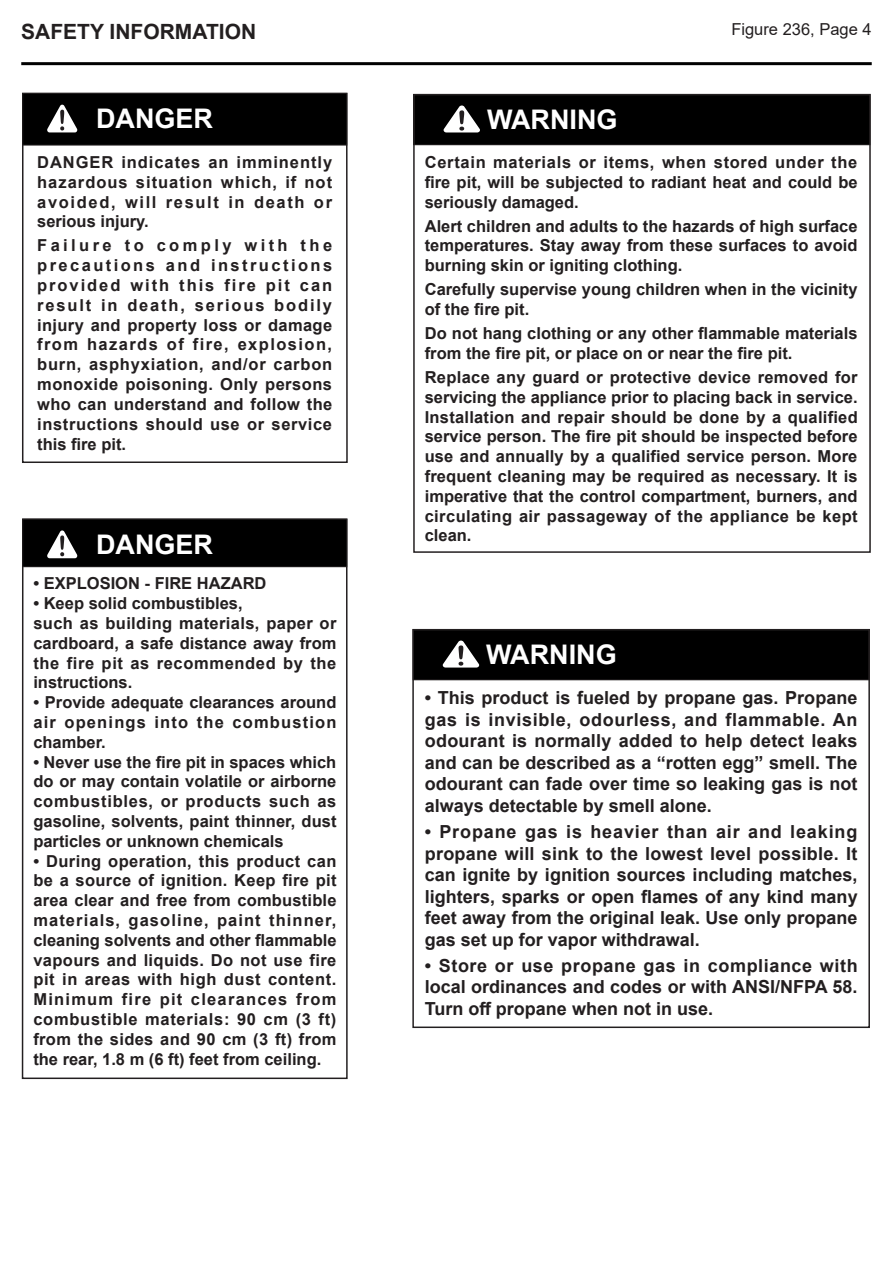
<style>
.page{position:relative;width:893px;height:1263px;background:#fff}
.page>*{position:absolute;margin:0;border:0;box-sizing:border-box;transform-origin:0 0}
.t1{font:700 27px "Arial";color:#fff}
.t2{font:700 21px "Arial";color:#231f20}
.t3{font:700 18px/21.6px "Arial";color:#231f20;text-align:justify}
.t4{font:700 16.5px/19.8px "Arial";color:#231f20;text-align:justify}
.t5{font:16.5px "Arial";color:#231f20}
</style>
<div class="page">
<div style="left:414px;top:95px;width:456px;height:50px;background:#000"></div>
<div style="left:414px;top:94px;width:456px;height:51px;border:1px solid #231f20"></div>
<svg style="left:443px;top:105px;width:37px;height:27px"></svg>
<div style="left:413px;top:94px;width:458px;height:459px;border:2px solid #231f20"></div>
<div style="left:413px;top:630px;width:456px;height:50px;background:#000"></div>
<div style="left:413px;top:629px;width:456px;height:51px;border:1px solid #231f20"></div>
<svg style="left:442px;top:640px;width:38px;height:27px"></svg>
<div style="left:412px;top:629px;width:458px;height:399px;border:2px solid #231f20"></div>
<div style="left:22px;top:93px;width:326px;height:370px;border:2px solid #231f20"></div>
<div style="left:23px;top:93px;width:324px;height:52px;background:#000"></div>
<div style="left:23px;top:93px;width:324px;height:52px;border:1px solid #231f20"></div>
<svg style="left:47px;top:104px;width:31px;height:28px"></svg>
<div style="left:22px;top:518px;width:326px;height:561px;border:2px solid #231f20"></div>
<div style="left:23px;top:519px;width:324px;height:48px;background:#000"></div>
<div style="left:23px;top:519px;width:324px;height:48px;border:1px solid #231f20"></div>
<svg style="left:47px;top:530px;width:31px;height:28px"></svg>
<hr style="left:21px;top:62px;width:851px;height:3px;background:#000">
<p class="t2" style="left:21px;top:17px;width:236px">SAFETY INFORMATION</p>
<p class="t5" style="left:731px;top:18px;width:142px">Figure 236, Page 4</p>
<p class="t1" style="left:96px;top:100px;width:118px">DANGER</p>
<p class="t4" style="left:37px;top:152px;width:296px">DANGER indicates an imminently hazardous situation which, if not avoided, will result in death or serious injury.</p>
<p class="t4" style="left:37px;top:236px;width:297px">Failure to comply with the precautions and instructions provided with this fire pit can result in death, serious bodily injury and property loss or damage from hazards of fire, explosion, burn, asphyxiation, and/or carbon monoxide poisoning. Only persons who can understand and follow the instructions should use or service this fire pit.</p>
<p class="t1" style="left:96px;top:525px;width:118px">DANGER</p>
<p class="t4" style="left:33px;top:574px;width:235px">• EXPLOSION - FIRE HAZARD</p>
<p class="t4" style="left:33px;top:594px;width:211px">• Keep solid combustibles,</p>
<p class="t4" style="left:33px;top:613px;width:305px">such as building materials, paper or cardboard, a safe distance away from the fire pit as recommended by the instructions.</p>
<p class="t4" style="left:33px;top:693px;width:305px">• Provide adequate clearances around air openings into the combustion chamber.</p>
<p class="t4" style="left:33px;top:752px;width:305px">• Never use the fire pit in spaces which do or may contain volatile or airborne combustibles, or products such as gasoline, solvents, paint thinner, dust particles or unknown chemicals</p>
<p class="t4" style="left:33px;top:851px;width:305px">• During operation, this product can be a source of ignition. Keep fire pit area clear and free from combustible materials, gasoline, paint thinner, cleaning solvents and other flammable vapours and liquids. Do not use fire pit in areas with high dust content.<br>Minimum fire pit clearances from combustible materials: 90 cm (3 ft) from the sides and 90 cm (3 ft) from the rear, 1.8 m (6 ft) feet from ceiling.</p>
<p class="t1" style="left:487px;top:101px;width:132px">WARNING</p>
<p class="t4" style="left:425px;top:152px;width:434px">Certain materials or items, when stored under the fire pit, will be subjected to radiant heat and could be seriously damaged.</p>
<p class="t4" style="left:425px;top:216px;width:434px">Alert children and adults to the hazards of high surface temperatures. Stay away from these surfaces to avoid burning skin or igniting clothing.</p>
<p class="t4" style="left:425px;top:280px;width:434px">Carefully supervise young children when in the vicinity of the fire pit.</p>
<p class="t4" style="left:425px;top:324px;width:434px">Do not hang clothing or any other flammable materials from the fire pit, or place on or near the fire pit.</p>
<p class="t4" style="left:425px;top:367px;width:434px">Replace any guard or protective device removed for servicing the appliance prior to placing back in service.<br>Installation and repair should be done by a qualified service person. The fire pit should be inspected before use and annually by a qualified service person. More frequent cleaning may be required as necessary. It is imperative that the control compartment, burners, and circulating air passageway of the appliance be kept clean.</p>
<p class="t1" style="left:486px;top:636px;width:132px">WARNING</p>
<p class="t3" style="left:425px;top:687px;width:434px">• This product is fueled by propane gas. Propane gas is invisible, odourless, and flammable. An odourant is normally added to help detect leaks and can be described as a “rotten egg” smell. The odourant can fade over time so leaking gas is not always detectable by smell alone.</p>
<p class="t3" style="left:425px;top:821px;width:434px">• Propane gas is heavier than air and leaking propane will sink to the lowest level possible. It can ignite by ignition sources including matches, lighters, sparks or open flames of any kind many feet away from the original leak. Use only propane gas set up for vapor withdrawal.</p>
<p class="t3" style="left:425px;top:955px;width:434px">• Store or use propane gas in compliance with local ordinances and codes or with ANSI/NFPA 58.<br>Turn off propane when not in use.</p>
</div>
